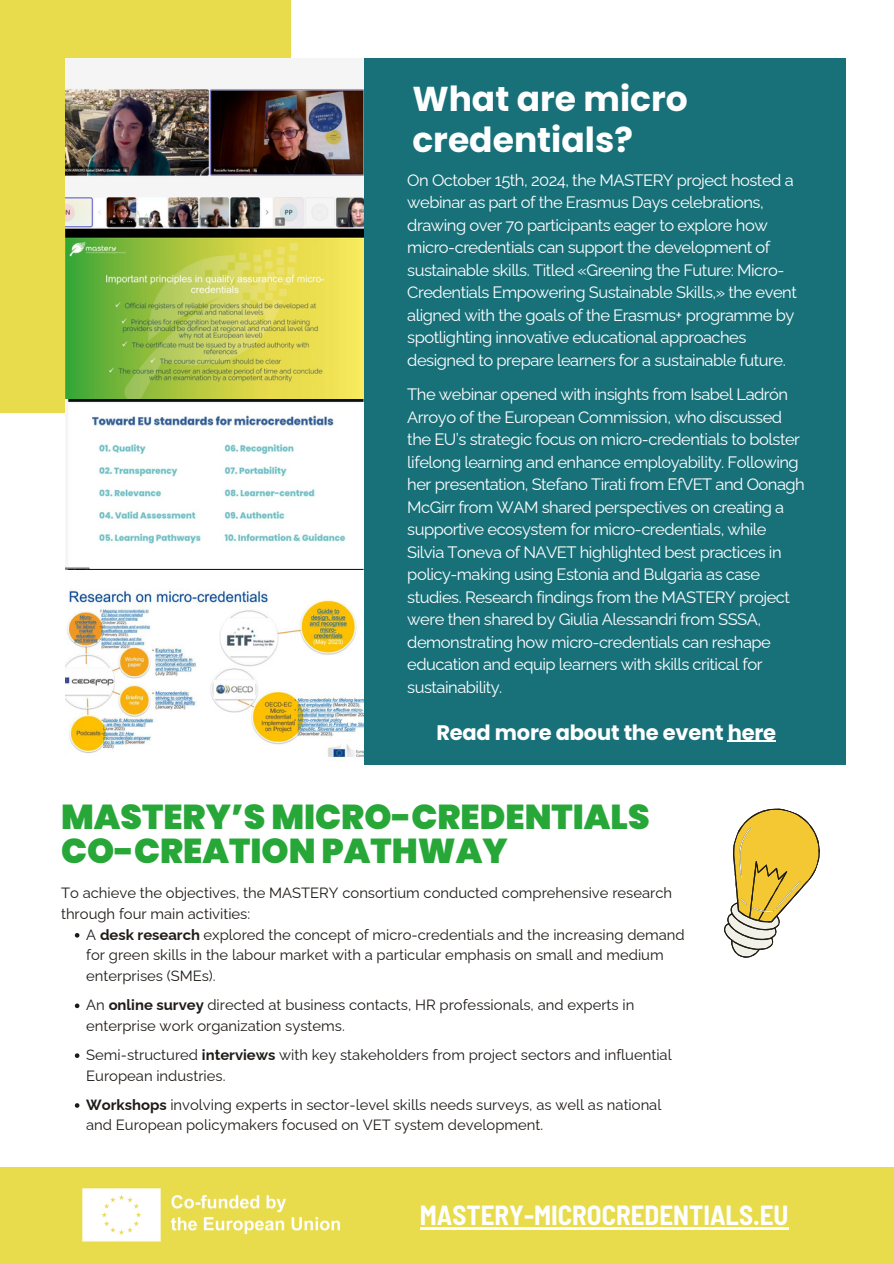
<style>
.page{position:relative;width:894px;height:1264px;background:#fff}
.page>*{position:absolute;margin:0;border:0;box-sizing:border-box;transform-origin:0 0}
.t1{font:900 34.5px/33.8px "Poppins";color:#27a737}
.t2{font:700 34.5px/40.5px "Poppins";color:#fff}
.t3{font:700 semi-condensed 27px "Barlow";color:#fff}
.t4{font:700 21px "Poppins";letter-spacing:-.01em;color:#fff}
.t5{font:16.5px/22.5px "Raleway";letter-spacing:-.03em;color:#fff}
.t6{font:14.85px/20.7px "Raleway";color:#1f1b17}
.s1{font-weight:700}
</style>
<div class="page">
<div style="left:363px;top:58px;width:482px;height:706px;background:#187179"></div>
<div style="left:0;top:0;width:290px;height:413px;background:#e8db4c"></div>
<img style="left:66px;top:58px;width:297px;height:139px">
<div style="left:0;top:1167px;width:893px;height:96px;background:#e8db4c"></div>
<img style="left:82px;top:1188px;width:259px;height:53px">
<hr style="left:420px;top:1226px;width:368px;height:3px;background:#fff">
<hr style="left:727px;top:740px;width:48px;height:1px;background:#fff">
<img style="left:66px;top:197px;width:297px;height:562px">
<svg style="left:724px;top:808px;width:96px;height:150px"></svg>
<svg style="left:75px;top:933px;width:4px;height:4px"></svg>
<svg style="left:75px;top:1003px;width:4px;height:5px"></svg>
<svg style="left:75px;top:1053px;width:4px;height:4px"></svg>
<svg style="left:75px;top:1103px;width:4px;height:4px"></svg>
<p class="t2" style="left:412px;top:79px;width:277px">What are micro credentials?</p>
<p class="t5" style="left:407px;top:169px;width:391px">On October 15th, 2024, the MASTERY project hosted a webinar as part of the Erasmus Days celebrations, drawing over 70 participants eager to explore how micro-credentials can support the development of sustainable skills. Titled «Greening the Future: Micro-Credentials Empowering Sustainable Skills,» the event aligned with the goals of the Erasmus+ programme by spotlighting innovative educational approaches designed to prepare learners for a sustainable future.</p>
<h3 class="t5" style="left:407px;top:383px;width:399px">The webinar opened with insights from Isabel Ladrón Arroyo of the European Commission, who discussed the EU’s strategic focus on micro-credentials to bolster lifelong learning and enhance employability. Following her presentation, Stefano Tirati from EfVET and Oonagh McGirr from WAM shared perspectives on creating a supportive ecosystem for micro-credentials, while Silvia Toneva of NAVET highlighted best practices in policy-making using Estonia and Bulgaria as case studies. Research findings from the MASTERY project were then shared by Giulia Alessandri from SSSA, demonstrating how micro-credentials can reshape education and equip learners with skills critical for sustainability.</h3>
<p class="t4" style="left:436px;top:717px;width:341px">Read more about the event here</p>
<p class="t1" style="left:61px;top:799px;width:590px">MASTERY’S MICRO-CREDENTIALS<br>CO-CREATION PATHWAY</p>
<p class="t6" style="left:61px;top:882px;width:612px">To achieve the objectives, the MASTERY consortium conducted comprehensive research through four main activities:</p>
<h5 class="t6" style="left:86px;top:923px;width:600px">A <span class="s1">desk research</span> explored the concept of micro-credentials and the increasing demand for green skills in the labour market with a particular emphasis on small and medium enterprises (SMEs).</h5>
<h2 class="t6" style="left:86px;top:994px;width:549px">An <span class="s1">online survey</span> directed at business contacts, HR professionals, and experts in enterprise work organization systems.</h2>
<h1 class="t6" style="left:86px;top:1044px;width:586px">Semi-structured <span class="s1">interviews</span> with key stakeholders from project sectors and influential<br>European industries.</h1>
<p class="t6" style="left:86px;top:1094px;width:576px"><span class="s1">Workshops</span> involving experts in sector-level skills needs surveys, as well as national and European policymakers focused on VET system development.</p>
<p class="t3" style="left:420px;top:1197px;width:370px">MASTERY-MICROCREDENTIALS.EU</p>
</div>
